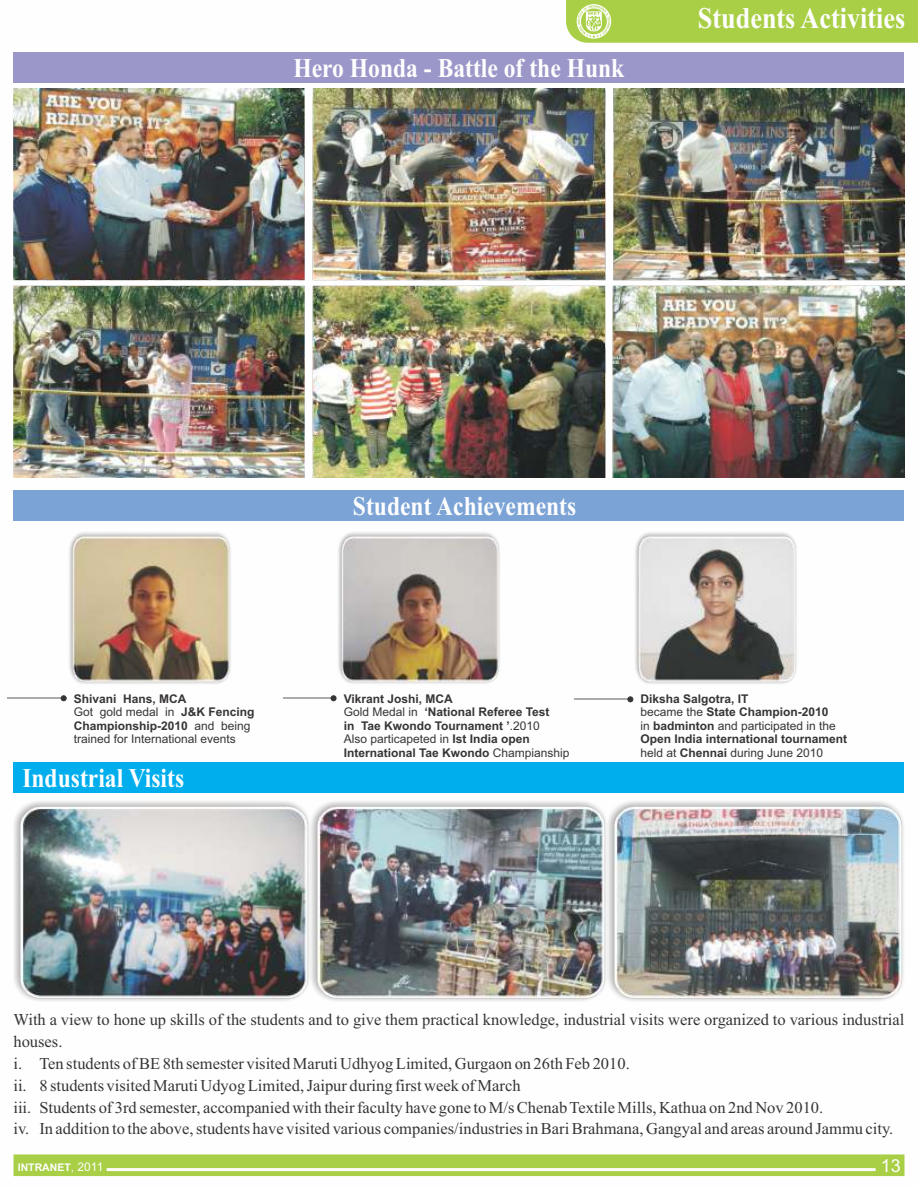
<style>
.page{position:relative;width:918px;height:1188px;background:#fff}
.page>*{position:absolute;margin:0;border:0;box-sizing:border-box;transform-origin:0 0}
.t1{font:700 30px "Times New Roman";color:#fefefe;scale:.87 1}
.t2{font:700 27px "Times New Roman";color:#fefefe;scale:.87 1}
.t3{font:18px "Arial";color:#fefefe}
.t4{font:16.5px/21.9px "Times New Roman";color:#373435}
.t5{font:700 12px/13.4px "Arial";color:#373435}
.t6{font:12px/13.4px "Arial";color:#373435}
.t7{font:700 10.5px "Arial";color:#fefefe}
.s1{font-weight:700}
.s2{font-weight:400}
.s3{font-weight:400;font-size:12px}
</style>
<div class="page">
<svg style="left:14px;top:1154px;width:890px;height:22px;background:#aad04a"></svg>
<hr style="left:107px;top:1168px;width:769px;height:3px;background:#fefefe">
<svg style="left:566px;top:0;width:352px;height:43px;background:#acd14d"></svg>
<div style="left:14px;top:52px;width:890px;height:31px;background:#9d98ca"></div>
<img style="left:69px;top:532px;width:162px;height:152px">
<img style="left:635px;top:532px;width:162px;height:152px">
<img style="left:338px;top:532px;width:162px;height:152px">
<hr style="left:284px;top:697px;width:50px;height:2px;background:#a9abae">
<svg style="left:331px;top:695px;width:5px;height:6px"></svg>
<hr style="left:574px;top:698px;width:56px;height:2px;background:#a9abae">
<svg style="left:627px;top:696px;width:6px;height:6px"></svg>
<hr style="left:8px;top:697px;width:56px;height:2px;background:#a9abae">
<svg style="left:61px;top:695px;width:6px;height:6px"></svg>
<div style="left:14px;top:491px;width:890px;height:30px;background:#7ca4d6"></div>
<img style="left:13px;top:89px;width:892px;height:389px">
<div style="left:14px;top:763px;width:890px;height:30px;background:#00afef"></div>
<img style="left:14px;top:801px;width:890px;height:200px">
<h2 class="t2" style="left:293px;top:58px;width:382px">Hero Honda - Battle of the Hunk</h2>
<h1 class="t1" style="left:698px;top:8px;width:240px">Students Activities</h1>
<p class="t6" style="left:74px;top:693px;width:182px"><span class="s1">Shivani Hans, MCA<br></span>Got gold medal in <span class="s1">J&amp;K Fencing<br>Championship-2010</span> and being trained for International events</p>
<h2 class="t2" style="left:22px;top:768px;width:188px">Industrial Visits</h2>
<h2 class="t2" style="left:353px;top:497px;width:258px">Student Achievements</h2>
<p class="t5" style="left:344px;top:693px;width:227px">Vikrant Joshi, MCA<br><span class="s2">Gold Medal in</span> ‘National Referee Test<br>in Tae Kwondo Tournament ’<span class="s2">.2010<br>Also particapeted in</span> Ist India open<br>International Tae Kwondo <span class="s2">Champianship</span></p>
<p class="t5" style="left:641px;top:693px;width:208px">Diksha Salgotra, IT<br><span class="s2">became the</span> State Champion-2010<br><span class="s2">in</span> badminton <span class="s2">and participated in the<br></span>Open India international tournament <span class="s2">held at</span> Chennai <span class="s2">during June 2010</span></p>
<p class="t4" style="left:13px;top:1010px;width:893px">With a view to hone up skills of the students and to give them practical knowledge, industrial visits were organized to various industrial houses.<br>i. Ten students of BE 8th semester visited Maruti Udhyog Limited, Gurgaon on 26th Feb 2010.<br>ii. 8 students visited Maruti Udyog Limited, Jaipur during first week of March<br>iii. Students of 3rd semester, accompanied with their faculty have gone to M/s Chenab Textile Mills, Kathua on 2nd Nov 2010.<br>iv. In addition to the above, students have visited various companies/industries in Bari Brahmana, Gangyal and areas around Jammu city.</p>
<p class="t7" style="left:18px;top:1164px;width:87px">INTRANET<span class="s3">, 2011</span></p>
<p class="t3" style="left:881px;top:1159px;width:22px">13</p>
</div>
